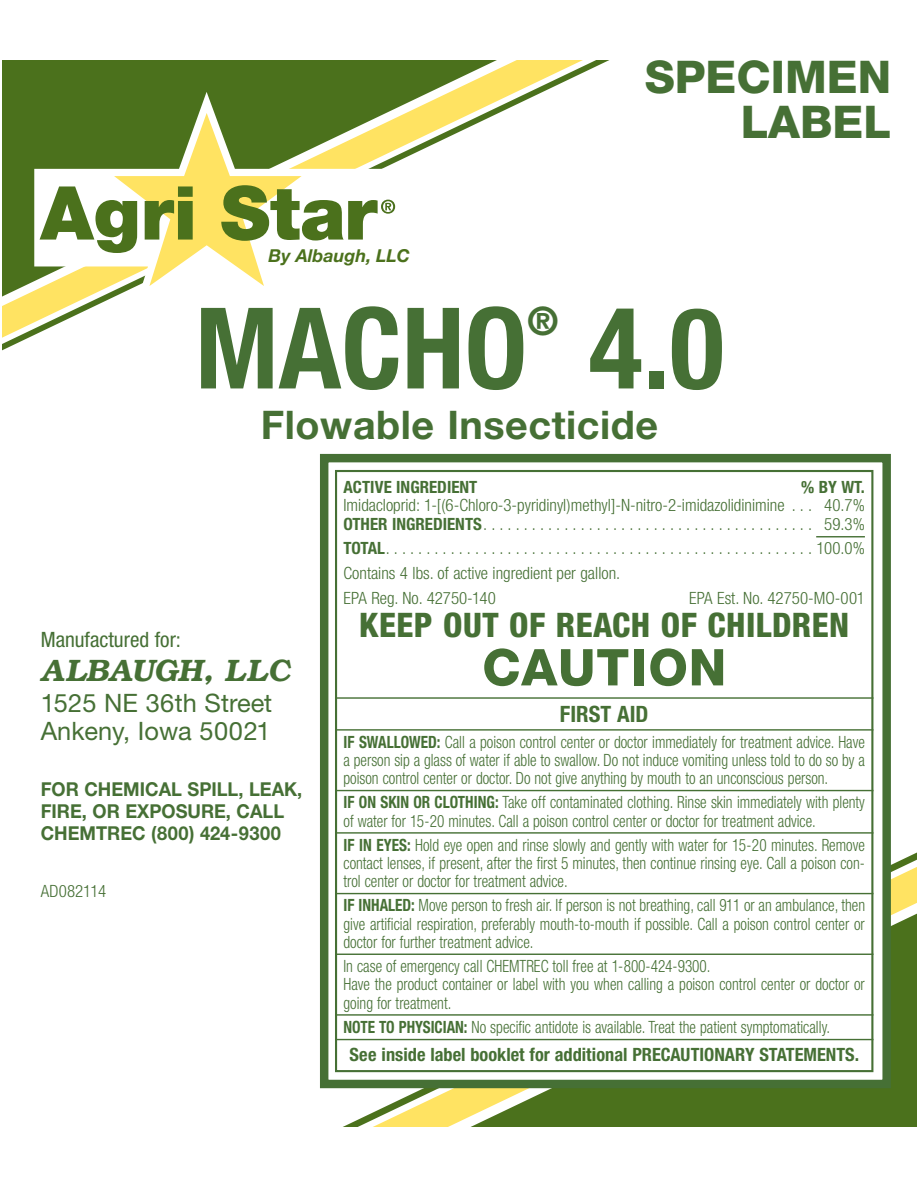
<style>
.page{position:relative;width:918px;height:1188px;background:#fff}
.page>*{position:absolute;margin:0;border:0;box-sizing:border-box;transform-origin:0 0}
.t1{font:700 condensed 112.8px "Helvetica Neue";color:#467035}
.t2{font:800 50.7px "Helvetica Neue";letter-spacing:.015em;color:#467035}
.t3{font:800 45.15px/45.2px "Helvetica Neue";color:#467035;text-align:right}
.t4{font:700 39.45px "Helvetica Neue";letter-spacing:.015em;color:#467035}
.t5{font:700 condensed 39.45px "Helvetica Neue";color:#467035}
.t6{font:800 condensed 33.9px "Helvetica Neue";letter-spacing:.015em;color:#467035}
.t7{font:italic 600 31.05px "Bookman";letter-spacing:.015em;color:#467035}
.t8{font:25.35px/28.2px "Helvetica Neue";color:#467035}
.t9{font:700 condensed 22.5px "Helvetica Neue";color:#467035}
.t10{font:condensed 21.15px "Helvetica Neue";color:#467035}
.t11{font:700 19.2px/22px "Helvetica Neue";color:#467035;scale:.95 1}
.t12{font:700 condensed 18.3px "Helvetica Neue";color:#467035}
.t13{font:italic 700 17.85px "Helvetica Neue";color:#4b711c}
.t14{font:300 condensed 16.95px/18.3px "Helvetica Neue";color:#467035;text-align:justify;scale:.9 1}
.t15{font:300 condensed 16.95px/24.6px "Helvetica Neue";color:#467035}
.t16{font:700 condensed 16.95px "Helvetica Neue";color:#467035}
.s1{font-weight:700}
</style>
<div class="page">
<svg style="left:320px;top:854px;width:596px;height:273px;background:#7e9548"></svg>
<svg style="left:3px;top:61px;width:604px;height:289px"></svg>
<svg style="left:34px;top:92px;width:412px;height:212px"></svg>
<svg style="left:40px;top:113px;width:355px;height:173px"></svg>
<div style="left:328px;top:462px;width:554px;height:618px;background:#fff"></div>
<div style="left:320px;top:454px;width:571px;height:634px;border:8px solid #467035"></div>
<div style="left:335px;top:470px;width:538px;height:602px;border:2px solid #467035"></div>
<hr style="left:816px;top:536px;width:49px;height:1px;background:#467035">
<hr style="left:335px;top:697px;width:538px;height:2px;background:#467035">
<hr style="left:335px;top:729px;width:538px;height:2px;background:#467035">
<hr style="left:335px;top:790px;width:538px;height:1px;background:#467035">
<hr style="left:335px;top:832px;width:538px;height:2px;background:#467035">
<hr style="left:335px;top:893px;width:538px;height:1px;background:#467035">
<hr style="left:335px;top:954px;width:538px;height:1px;background:#467035">
<hr style="left:335px;top:1014px;width:538px;height:2px;background:#467035">
<hr style="left:335px;top:1039px;width:538px;height:1px;background:#467035">
<p class="t13" style="left:269px;top:250px;width:143px">By Albaugh, LLC</p>
<h3 class="t3" style="left:645px;top:58px;width:248px">SPECIMEN<br>LABEL</h3>
<h1 class="t1" style="left:195px;top:308px;width:334px">MACHO</h1>
<h3 class="t5" style="left:527px;top:307px;width:33px">®</h3>
<h1 class="t1" style="left:589px;top:308px;width:137px">4.0</h1>
<h3 class="t4" style="left:261px;top:411px;width:399px">Flowable Insecticide</h3>
<p class="t10" style="left:41px;top:632px;width:142px">Manufactured for:</p>
<h3 class="t7" style="left:41px;top:658px;width:250px">ALBAUGH, LLC</h3>
<h3 class="t8" style="left:41px;top:691px;width:233px">1525 NE 36th Street<br>Ankeny, Iowa 50021</h3>
<p class="t11" style="left:41px;top:780px;width:277px">FOR CHEMICAL SPILL, LEAK,<br>FIRE, OR EXPOSURE, CALL<br>CHEMTREC (800) 424-9300</p>
<p class="t15" style="left:41px;top:880px;width:67px">AD082114</p>
<p class="t16" style="left:344px;top:481px;width:135px">ACTIVE INGREDIENT</p>
<p class="t16" style="left:801px;top:481px;width:65px">% BY WT.</p>
<p class="t15" style="left:344px;top:498px;width:523px;line-height:18.3px">Imidacloprid: 1-[(6-Chloro-3-pyridinyl)methyl]-N-nitro-2-imidazolidinimine . . . 40.7%<br><span class="s1">OTHER INGREDIENTS</span>. . . . . . . . . . . . . . . . . . . . . . . . . . . . . . . . . . . . . . . . . 59.3%</p>
<p class="t15" style="left:344px;top:538px;width:523px"><span class="s1">TOTAL</span>. . . . . . . . . . . . . . . . . . . . . . . . . . . . . . . . . . . . . . . . . . . . . . . . . . . . . 100.0%<br>Contains 4 lbs. of active ingredient per gallon.<br>EPA Reg. No. 42750-140</p>
<p class="t15" style="left:689px;top:587px;width:177px">EPA Est. No. 42750-MO-001</p>
<h3 class="t6" style="left:359px;top:613px;width:491px">KEEP OUT OF REACH OF CHILDREN</h3>
<h2 class="t2" style="left:482px;top:649px;width:246px">CAUTION</h2>
<h3 class="t9" style="left:560px;top:706px;width:90px">FIRST AID</h3>
<p class="t14" style="left:344px;top:734px;width:581px"><span class="s1">IF SWALLOWED:</span> Call a poison control center or doctor immediately for treatment advice. Have a person sip a glass of water if able to swallow. Do not induce vomiting unless told to do so by a poison control center or doctor. Do not give anything by mouth to an unconscious person.</p>
<p class="t14" style="left:344px;top:794px;width:581px"><span class="s1">IF ON SKIN OR CLOTHING:</span> Take off contaminated clothing. Rinse skin immediately with plenty of water for 15-20 minutes. Call a poison control center or doctor for treatment advice.</p>
<p class="t14" style="left:344px;top:837px;width:581px"><span class="s1">IF IN EYES:</span> Hold eye open and rinse slowly and gently with water for 15-20 minutes. Remove contact lenses, if present, after the first 5 minutes, then continue rinsing eye. Call a poison con&shy;trol center or doctor for treatment advice.</p>
<p class="t14" style="left:344px;top:897px;width:581px"><span class="s1">IF INHALED:</span> Move person to fresh air. If person is not breathing, call 911 or an ambulance, then give artificial respiration, preferably mouth-to-mouth if possible. Call a poison control center or doctor for further treatment advice.</p>
<p class="t14" style="left:344px;top:958px;width:581px;text-align:left">In case of emergency call CHEMTREC toll free at 1-800-424-9300.<br>Have the product container or label with you when calling a poison control center or doctor or going for treatment.</p>
<p class="t14" style="left:344px;top:1019px;width:542px"><span class="s1">NOTE TO PHYSICIAN:</span> No specific antidote is available. Treat the patient symptomatically.</p>
<p class="t12" style="left:349px;top:1048px;width:511px">See inside label booklet for additional PRECAUTIONARY STATEMENTS.</p>
</div>
